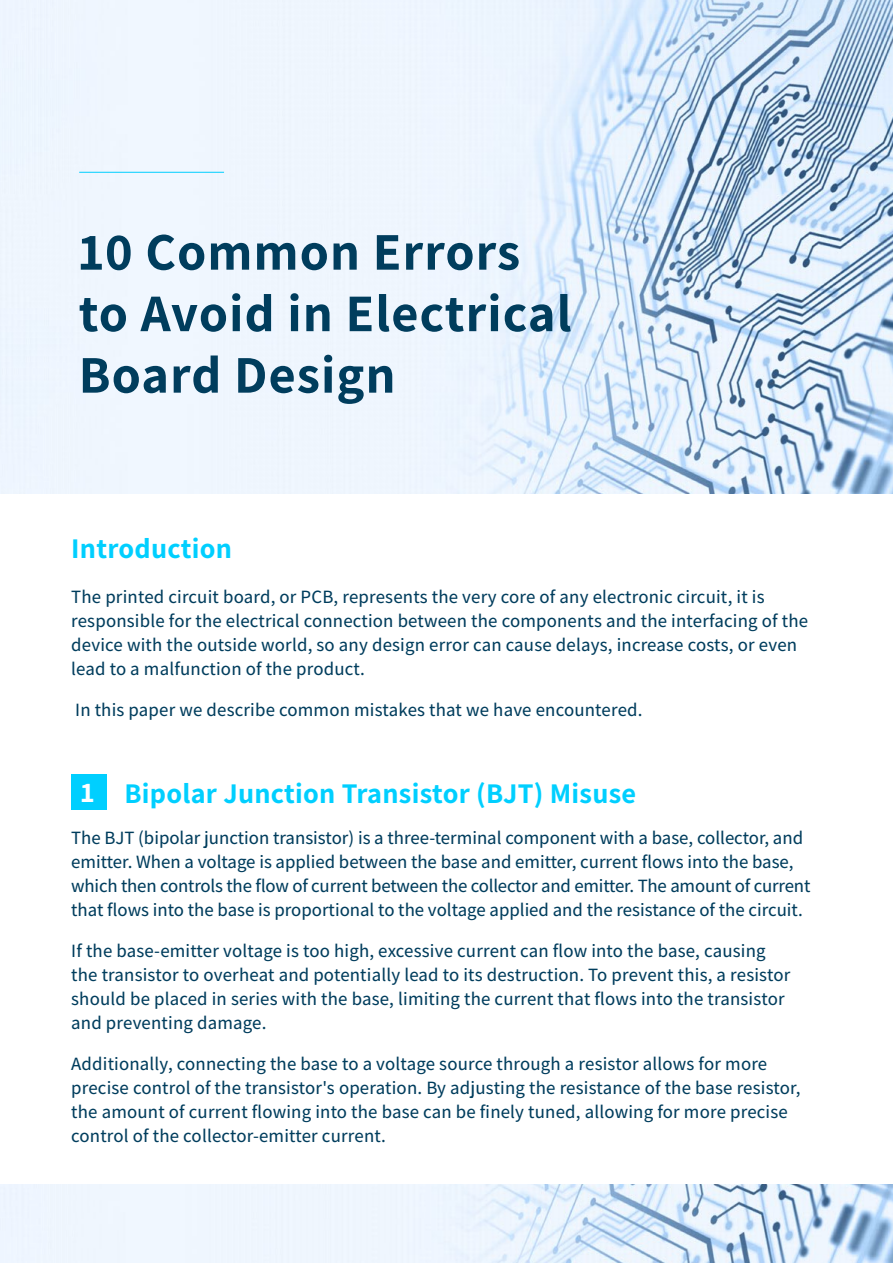
<style>
.page{position:relative;width:893px;height:1263px;background:#fff}
.page>*{position:absolute;margin:0;border:0;box-sizing:border-box;transform-origin:0 0}
.t1{font:700 52.8px/61.5px "Assistant";letter-spacing:.02em;color:#003d5d}
.t2{font:700 28.5px "Assistant";letter-spacing:.01em;color:#00cfff}
.t3{font:700 28.5px "Assistant";color:#fff}
.t4{font:500 18.75px/24px "Assistant";letter-spacing:.01em;color:#003d5d}
</style>
<div class="page">
<img style="left:0;top:1184px;width:893px;height:79px">
<img style="left:0;top:0;width:893px;height:494px">
<div style="left:71px;top:774px;width:36px;height:35px;background:#00cfff"></div>
<hr style="left:79px;top:172px;width:145px;height:1px;background:#00cfff">
<h1 class="t1" style="left:79px;top:219px;width:494px">10 Common Errors to Avoid in Electrical<br>Board Design</h1>
<h2 class="t2" style="left:71px;top:529px;width:162px">Introduction</h2>
<p class="t4" style="left:71px;top:584px;width:738px">The printed circuit board, or PCB, represents the very core of any electronic circuit it, is responsible for the electrical connection between the components and the interfacing of the device with the outside world, so any design error can cause delays, increase costs, or even lead to a malfunction of the product.</p>
<p class="t4" style="left:75px;top:697px;width:569px">In this paper we describe common mistakes that we have encountered.</p>
<h2 class="t3" style="left:81px;top:773px;width:15px">1</h2>
<h2 class="t2" style="left:124px;top:774px;width:513px">Bipolar Junction Transistor (BJT) Misuse</h2>
<p class="t4" style="left:71px;top:825px;width:741px">The BJT (bipolar junction transistor) is a three-terminal component with a base, collector, and emitter. When a voltage is applied between the base and emitter, current flows into the base, which then controls the flow of current between the collector and emitter. The amount of current that flows into the base is proportional to the voltage applied and the resistance of the circuit.</p>
<p class="t4" style="left:71px;top:938px;width:721px">If the base-emitter voltage is too high, excessive current can flow into the base, causing the transistor to overheat and potentially lead to its destruction. To prevent this a, resistor should be placed in series with the base, limiting the current that flows into the transistor and preventing damage.</p>
<p class="t4" style="left:71px;top:1051px;width:731px">Additionally, connecting the base to a voltage source through a resistor allows for more precise control of the transistor s' operation. By adjusting the resistance of the base resistor, the amount of current flowing into the base can be finely tuned, allowing for more precise control of the collector-emitter current.</p>
</div>
